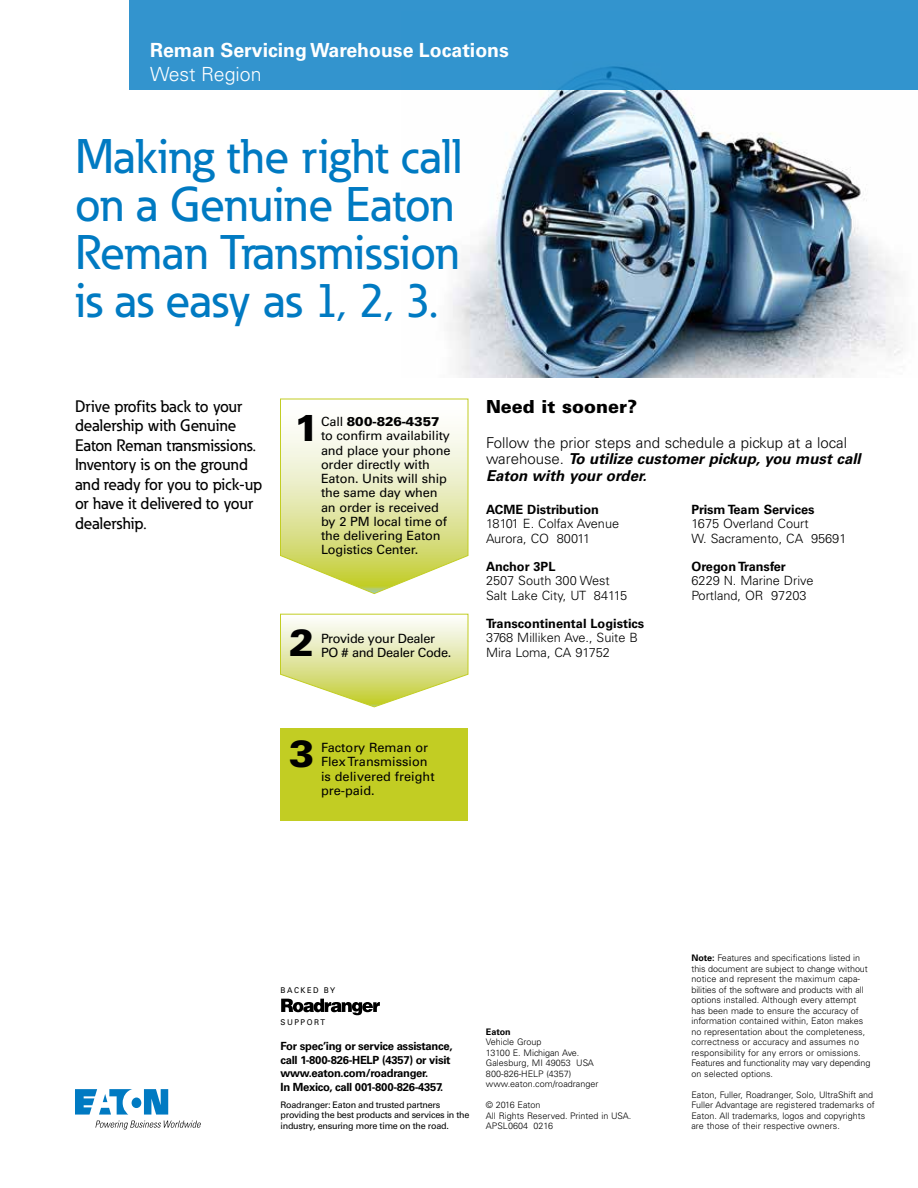
<style>
.page{position:relative;width:918px;height:1188px;background:#fff}
.page>*{position:absolute;margin:0;border:0;box-sizing:border-box;transform-origin:0 0}
.t1{font:500 48px/48px "Eaton";color:#007ac2}
.t2{font:900 37.5px "Univers";color:#000}
.t3{font:700 19.5px "Univers";color:#fff}
.t4{font:300 19.5px "Univers";color:#fff}
.t5{font:900 18px "Univers";color:#000}
.t6{font:500 16.5px/19.5px "Eaton";color:#000}
.t7{font:300 15px/16.5px "Univers";color:#000}
.t8{font:12.75px/14.2px "Univers";letter-spacing:-.01em;color:#000}
.t9{font:300 12.75px/14.2px "Univers";color:#000}
.t10{font:700 12.75px "Univers";color:#000}
.t11{font:700 11.25px/13.5px "Univers";letter-spacing:-.025em;color:#000}
.t12{font:300 9px/10.5px "Univers";color:#000}
.t13{font:9px/10.8px "Univers";letter-spacing:-.025em;color:#000}
.t14{font:700 9px "Univers";color:#000}
.t15{font:7.95px "Univers";letter-spacing:.2em;color:#000;scale:.95 1}
.s1{font-weight:900}
.s2{font-weight:700;font-style:italic}
.s3{font-weight:700}
</style>
<div class="page">
<div style="left:280px;top:728px;width:188px;height:93px;background:#c2cd23"></div>
<img style="left:449px;top:90px;width:454px;height:288px">
<div style="left:129px;top:0;width:789px;height:90px;background:#3294ce"></div>
<svg style="left:75px;top:1089px;width:93px;height:26px"></svg>
<svg style="left:95px;top:1121px;width:106px;height:9px"></svg>
<svg style="left:281px;top:999px;width:99px;height:16px"></svg>
<svg style="left:280px;top:398px;width:189px;height:196px"></svg>
<svg style="left:280px;top:613px;width:189px;height:95px"></svg>
<h3 class="t3" style="left:150px;top:39px;width:360px">Reman Servicing Warehouse Locations</h3>
<h3 class="t4" style="left:150px;top:62px;width:113px">West Region</h3>
<h1 class="t1" style="left:75px;top:132px;width:389px">Making the right call on a Genuine Eaton<br>Reman Transmission is as easy as 1, 2, 3.</h1>
<h3 class="t6" style="left:75px;top:396px;width:189px">Drive profits back to your dealership with Genuine<br>Eaton Reman transmissions.<br>Inventory is on the ground and ready for you to pick-up or have it delivered to your dealership.</h3>
<h2 class="t2" style="left:294px;top:404px;width:27px">1</h2>
<h3 class="t8" style="left:321px;top:415px;width:131px">Call <span class="s1">800-826-4357 </span>to confirm availability and place your phone order directly with<br>Eaton. Units will ship the same day when an order is received by 2 PM local time of the delivering Eaton<br>Logistics Center.</h3>
<h2 class="t2" style="left:289px;top:619px;width:27px">2</h2>
<h3 class="t8" style="left:321px;top:631px;width:132px">Provide your Dealer<br>PO # and Dealer Code.</h3>
<h3 class="t5" style="left:486px;top:396px;width:153px">Need it sooner?</h3>
<h3 class="t7" style="left:486px;top:434px;width:376px">Follow the prior steps and schedule a pickup at a local warehouse. <span class="s2">To utilize customer pickup, you must call<br>Eaton with your order.</span></h3>
<h3 class="t10" style="left:692px;top:502px;width:125px">Prism Team Services</h3>
<h3 class="t9" style="left:692px;top:517px;width:156px">1675 Overland Court<br>W. Sacramento, CA 95691</h3>
<h3 class="t10" style="left:692px;top:559px;width:96px">Oregon Transfer</h3>
<h3 class="t9" style="left:692px;top:574px;width:123px">6229 N. Marine Drive<br>Portland, OR 97203</h3>
<h3 class="t10" style="left:486px;top:502px;width:114px">ACME Distribution</h3>
<h3 class="t9" style="left:486px;top:517px;width:135px">18101 E. Colfax Avenue<br>Aurora, CO 80011</h3>
<h3 class="t10" style="left:486px;top:559px;width:71px">Anchor 3PL</h3>
<h3 class="t9" style="left:486px;top:574px;width:143px">2507 South 300 West<br>Salt Lake City, UT 84115</h3>
<h3 class="t10" style="left:486px;top:616px;width:160px">Transcontinental Logistics</h3>
<h3 class="t9" style="left:486px;top:631px;width:153px">3768 Milliken Ave., Suite B<br>Mira Loma, CA 91752</h3>
<h2 class="t2" style="left:289px;top:730px;width:27px">3</h2>
<h3 class="t8" style="left:321px;top:741px;width:115px">Factory Reman or<br>Flex Transmission is delivered freight pre-paid.</h3>
<p class="t15" style="left:280px;top:986px;width:59px">BACKED BY</p>
<p class="t15" style="left:281px;top:1018px;width:48px">SUPPORT</p>
<p class="t11" style="left:280px;top:1040px;width:174px">For spec’ing or service assistance, call 1-800-826-HELP (4357) or visit www.eaton.com/roadranger.<br>In Mexico, call 001-800-826-4357.</p>
<p class="t13" style="left:280px;top:1099px;width:191px">Roadranger: Eaton and trusted partners providing the best products and services in the industry, ensuring more time on the road.</p>
<p class="t14" style="left:486px;top:1026px;width:26px">Eaton</p>
<p class="t12" style="left:486px;top:1037px;width:114px">Vehicle Group<br>13100 E. Michigan Ave.<br>Galesburg, MI 49053 USA<br>800-826-HELP (4357) www.eaton.com/roadranger</p>
<p class="t12" style="left:486px;top:1100px;width:147px">© 2016 Eaton<br>All Rights Reserved. Printed in USA.<br>APSL0604 0216</p>
<p class="t12" style="left:691px;top:953px;width:180px"><span class="s3">Note:</span> Features and specifications listed in this document are subject to change without notice and represent the maximum capa&shy;bilities of the software and products with all options installed. Although every attempt has been made to ensure the accuracy of information contained within, Eaton makes no representation about the completeness, correctness or accuracy and assumes no responsibility for any errors or omissions.<br>Features and functionality may vary depending on selected options.</p>
<p class="t12" style="left:691px;top:1089px;width:185px">Eaton, Fuller, Roadranger, Solo, UltraShift and Fuller Advantage are registered trademarks of Eaton. All trademarks, logos and copyrights are those of their respective owners.</p>
</div>
